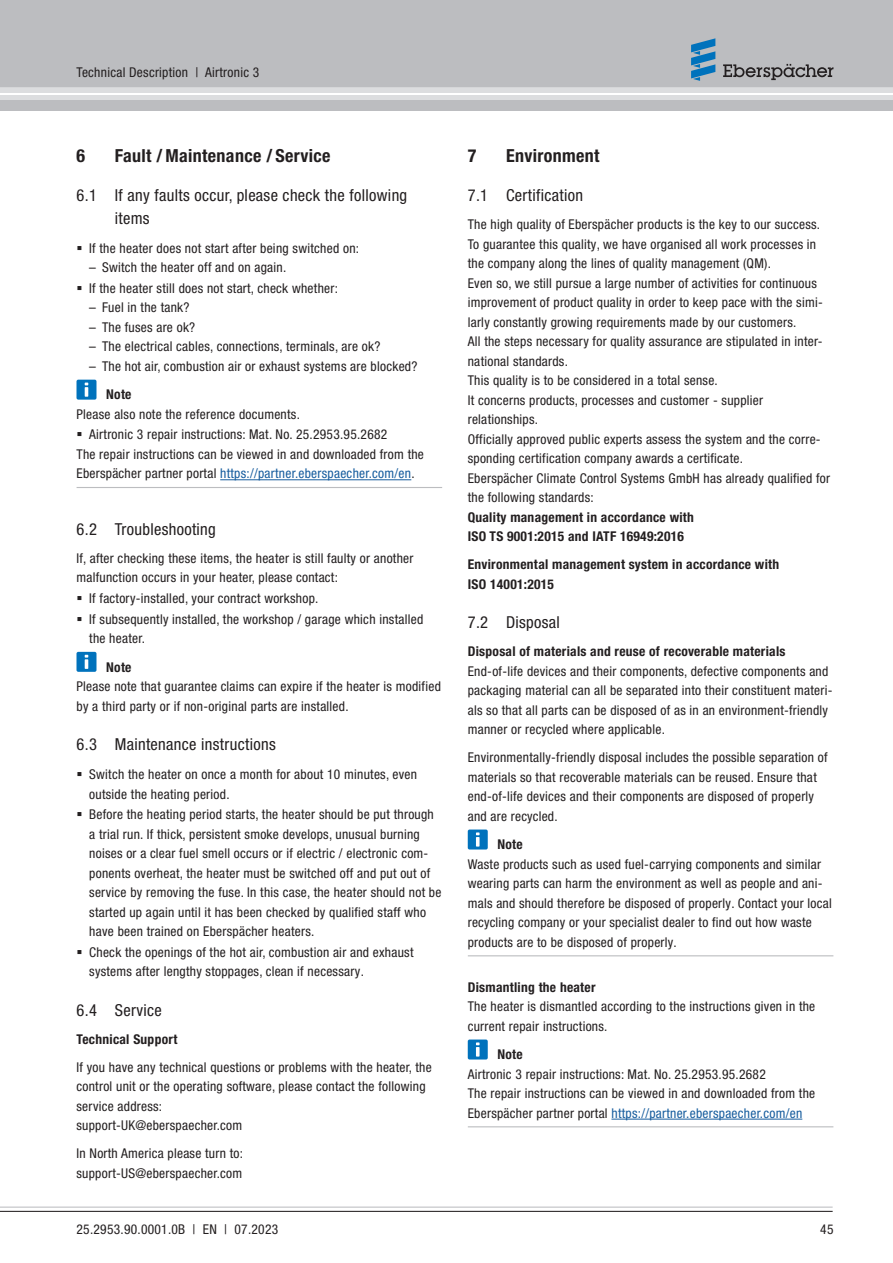
<style>
.page{position:relative;width:893px;height:1263px;background:#fff}
.page>*{position:absolute;margin:0;border:0;box-sizing:border-box;transform-origin:0 0}
.t1{font:700 condensed 18px "Helvetica Neue LTW1 G";letter-spacing:.02em;color:#231f20}
.t2{font:condensed 16.5px/22.5px "Helvetica Neue LTW1 G";letter-spacing:.02em;color:#231f20}
.t3{font:condensed 13.5px/19.5px "Helvetica Neue LTW1 G";letter-spacing:.02em;color:#231f20}
.t4{font:700 condensed 13.5px/19.5px "Helvetica Neue LTW1 G";letter-spacing:.02em;color:#231f20}
.t5{font:condensed 13.5px "Helvetica Neue LTW1 G";letter-spacing:.02em;color:#175d9e}
.s1{color:#231f20}
.s2{color:#175d9e}
</style>
<div class="page">
<hr style="left:77px;top:487px;width:365px;height:1px;background:#bcbdc0">
<hr style="left:220px;top:479px;width:191px;height:1px;background:#175d9e">
<div style="left:76px;top:380px;width:20px;height:19px;background:#0072bc;border-radius:2px"></div>
<svg style="left:85px;top:383px;width:3px;height:14px"></svg>
<div style="left:76px;top:652px;width:20px;height:20px;background:#0072bc;border-radius:2px"></div>
<svg style="left:85px;top:655px;width:3px;height:14px"></svg>
<hr style="left:468px;top:955px;width:365px;height:1px;background:#bcbdc0">
<hr style="left:468px;top:1126px;width:365px;height:1px;background:#bcbdc0">
<hr style="left:611px;top:1119px;width:191px;height:1px;background:#175d9e">
<div style="left:468px;top:830px;width:20px;height:19px;background:#0072bc;border-radius:2px"></div>
<svg style="left:476px;top:832px;width:3px;height:15px"></svg>
<div style="left:468px;top:1040px;width:20px;height:19px;background:#0072bc;border-radius:2px"></div>
<svg style="left:476px;top:1042px;width:3px;height:15px"></svg>
<div style="left:0;top:0;width:893px;height:111px;background:#bcbdc0"></div>
<svg style="left:0;top:87px;width:893px;height:13px;background:#dedfe1"></svg>
<hr style="left:0;top:93px;width:893px;height:1px;background:#fff">
<svg style="left:723px;top:64px;width:110px;height:16px"></svg>
<svg style="left:691px;top:38px;width:24px;height:43px"></svg>
<hr style="left:0;top:1207px;width:832px;height:1px;background:#bcbdc0">
<hr style="left:0;top:1211px;width:832px;height:1px;background:#231f20">
<p class="t3" style="left:76px;top:63px;width:184px">Technical Description | Airtronic 3</p>
<h1 class="t1" style="left:76px;top:149px;width:10px">6</h1>
<h1 class="t1" style="left:115px;top:149px;width:217px">Fault / Maintenance / Service</h1>
<p class="t2" style="left:115px;top:186px;width:294px;text-indent:-38px">6.1 If any faults occur, please check the following items</p>
<p class="t3" style="left:89px;top:239px;width:271px">If the heater does not start after being switched on:</p>
<p class="t3" style="left:89px;top:258px;width:250px;line-height:20.5px">– Switch the heater off and on again.<br>If the heater still does not start, check whether:</p>
<p class="t3" style="left:89px;top:299px;width:102px">– Fuel in the tank?</p>
<p class="t3" style="left:89px;top:318px;width:107px">– The fuses are ok?</p>
<p class="t3" style="left:89px;top:338px;width:293px">– The electrical cables, connections, terminals, are ok?</p>
<p class="t3" style="left:89px;top:357px;width:330px">– The hot air, combustion air or exhaust systems are blocked?</p>
<p class="t4" style="left:106px;top:386px;width:27px">Note</p>
<p class="t3" style="left:76px;top:405px;width:225px">Please also note the reference documents.</p>
<p class="t3" style="left:89px;top:426px;width:300px">Airtronic 3 repair instructions: Mat. No. 25.2953.95.2682</p>
<p class="t3" style="left:76px;top:446px;width:349px">The repair instructions can be viewed in and downloaded from the</p>
<p class="t5" style="left:76px;top:469px;width:340px"><span class="s1">Eberspächer partner portal</span> https://partner.eberspaecher.com/en<span class="s1">.</span></p>
<p class="t2" style="left:76px;top:519px;width:141px">6.2 Troubleshooting</p>
<p class="t3" style="left:76px;top:550px;width:338px">If, after checking these items, the heater is still faulty or another</p>
<p class="t3" style="left:76px;top:569px;width:263px">malfunction occurs in your heater, please contact:</p>
<p class="t3" style="left:89px;top:590px;width:231px">If factory-installed, your contract workshop.</p>
<p class="t3" style="left:89px;top:610px;width:335px">If subsequently installed, the workshop / garage which installed</p>
<p class="t3" style="left:89px;top:630px;width:57px">the heater.</p>
<p class="t4" style="left:106px;top:658px;width:27px">Note</p>
<p class="t3" style="left:76px;top:678px;width:366px">Please note that guarantee claims can expire if the heater is modified by a third party or if non-original parts are installed.</p>
<p class="t2" style="left:76px;top:734px;width:201px">6.3 Maintenance instructions</p>
<p class="t3" style="left:89px;top:766px;width:354px">Switch the heater on once a month for about 10 minutes, even outside the heating period.<br>Before the heating period starts, the heater should be put through a trial run. If thick, persistent smoke develops, unusual burning noises or a clear fuel smell occurs or if electric / electronic com&shy;ponents overheat, the heater must be switched off and put out of service by removing the fuse. In this case, the heater should not be started up again until it has been checked by qualified staff who have been trained on Eberspächer heaters.<br>Check the openings of the hot air, combustion air and exhaust systems after lengthy stoppages, clean if necessary.</p>
<p class="t2" style="left:76px;top:1000px;width:87px">6.4 Service</p>
<p class="t4" style="left:76px;top:1030px;width:102px">Technical Support</p>
<p class="t3" style="left:76px;top:1058px;width:357px">If you have any technical questions or problems with the heater, the control unit or the operating software, please contact the following service address:<br>support-UK@eberspaecher.com</p>
<p class="t3" style="left:76px;top:1145px;width:168px">In North America please turn to: support-US@eberspaecher.com</p>
<h1 class="t1" style="left:468px;top:149px;width:10px">7</h1>
<h1 class="t1" style="left:506px;top:149px;width:95px">Environment</h1>
<p class="t2" style="left:468px;top:186px;width:117px">7.1 Certification</p>
<p class="t3" style="left:468px;top:216px;width:364px">The high quality of Eberspächer products is the key to our success.<br>To guarantee this quality, we have organised all work processes in the company along the lines of quality management (QM).<br>Even so, we still pursue a large number of activities for continuous improvement of product quality in order to keep pace with the simi&shy;larly constantly growing requirements made by our customers.<br>All the steps necessary for quality assurance are stipulated in inter&shy;national standards.<br>This quality is to be considered in a total sense.<br>It concerns products, processes and customer - supplier relationships.<br>Officially approved public experts assess the system and the corre&shy;sponding certification company awards a certificate.<br>Eberspächer Climate Control Systems GmbH has already qualified for the following standards:</p>
<p class="t4" style="left:468px;top:508px;width:228px">Quality management in accordance with<br>ISO TS 9001:2015 and IATF 16949:2016</p>
<p class="t4" style="left:468px;top:556px;width:313px">Environmental management system in accordance with<br>ISO 14001:2015</p>
<p class="t2" style="left:468px;top:613px;width:94px">7.2 Disposal</p>
<p class="t4" style="left:468px;top:643px;width:319px">Disposal of materials and reuse of recoverable materials</p>
<p class="t3" style="left:468px;top:662px;width:366px">End-of-life devices and their components, defective components and packaging material can all be separated into their constituent materi&shy;als so that all parts can be disposed of as in an environment-friendly manner or recycled where applicable.</p>
<p class="t3" style="left:468px;top:749px;width:361px">Environmentally-friendly disposal includes the possible separation of materials so that recoverable materials can be reused. Ensure that end-of-life devices and their components are disposed of properly and are recycled.</p>
<p class="t4" style="left:497px;top:836px;width:27px">Note</p>
<p class="t3" style="left:468px;top:855px;width:366px">Waste products such as used fuel-carrying components and similar wearing parts can harm the environment as well as people and ani&shy;mals and should therefore be disposed of properly. Contact your local recycling company or your specialist dealer to find out how waste products are to be disposed of properly.</p>
<p class="t4" style="left:468px;top:978px;width:129px">Dismantling the heater</p>
<p class="t3" style="left:468px;top:998px;width:349px">The heater is dismantled according to the instructions given in the current repair instructions.</p>
<p class="t4" style="left:497px;top:1046px;width:27px">Note</p>
<p class="t3" style="left:468px;top:1065px;width:349px">Airtronic 3 repair instructions: Mat. No. 25.2953.95.2682<br>The repair instructions can be viewed in and downloaded from the<br>Eberspächer partner portal <span class="s2">https://partner.eberspaecher.com/en</span></p>
<p class="t3" style="left:76px;top:1221px;width:203px">25.2953.90.0001.0B | EN | 07.2023</p>
<p class="t3" style="left:820px;top:1221px;width:15px">45</p>
</div>
